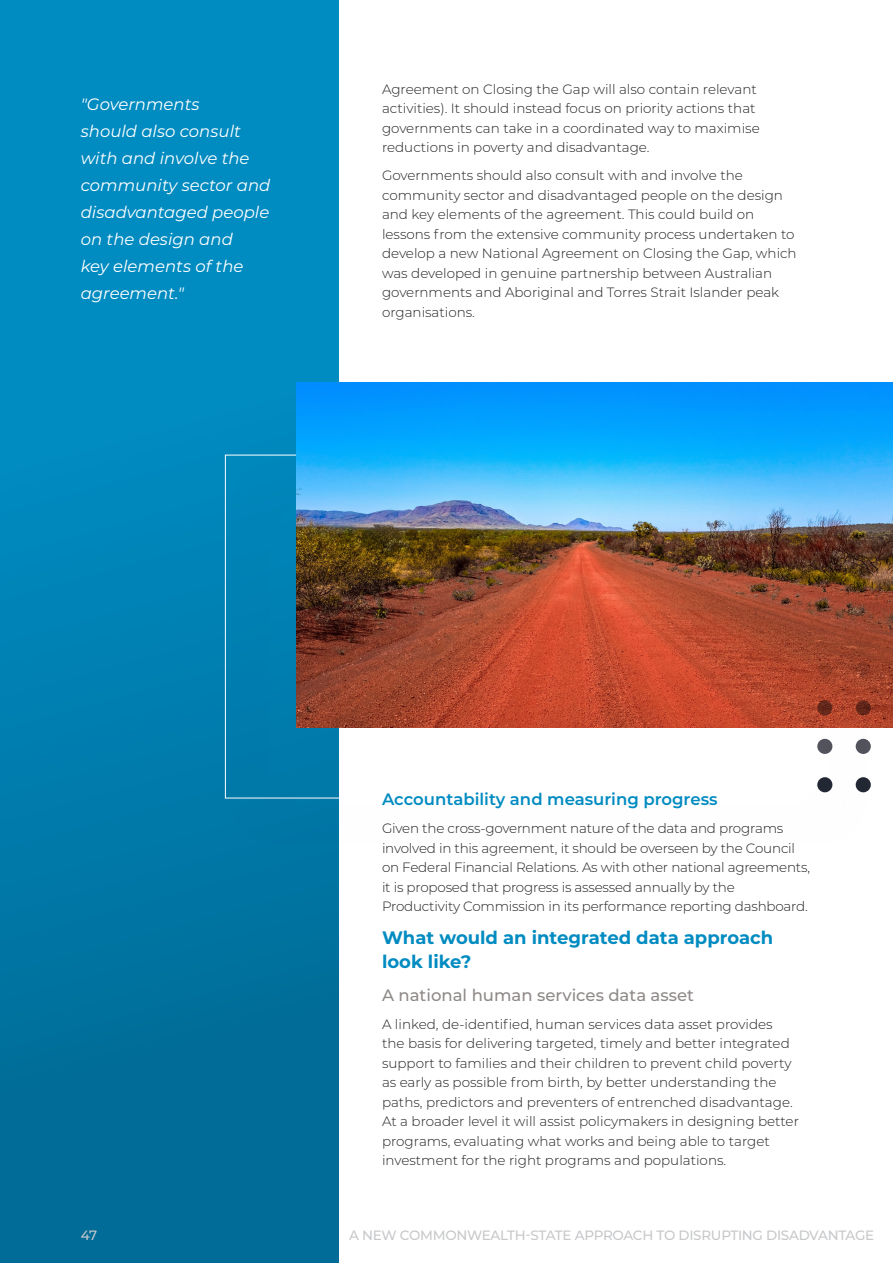
<style>
.page{position:relative;width:893px;height:1263px;background:#fff}
.page>*{position:absolute;margin:0;border:0;box-sizing:border-box;transform-origin:0 0}
.Body_Copy{font:700 18px/24px "Montserrat";color:#008bc1}
.t1{font:italic 16.5px/27px "Montserrat";color:#fff}
.Body_Copy-2{font:600 16.5px "Montserrat";color:#008bc1}
.Body_Copy-3{font:500 16.5px "Montserrat";color:#8f8988}
.Body_Copy-4{font:300 13.5px/19.5px "Montserrat";color:#231f20}
.t2{font:500 13.5px "Montserrat";letter-spacing:-.02em;color:#c7c8ca}
</style>
<div class="page">
<div style="left:0;top:0;width:339px;height:1263px;background:linear-gradient(to bottom,#0093cc,#006b95)"></div>
<div style="left:206px;top:436px;width:685px;height:432px;background:#231f20;opacity:.5"></div>
<img style="left:296px;top:383px;width:597px;height:344px">
<svg style="left:856px;top:662px;width:15px;height:15px"></svg>
<svg style="left:817px;top:662px;width:15px;height:15px"></svg>
<svg style="left:856px;top:700px;width:15px;height:15px"></svg>
<svg style="left:817px;top:700px;width:15px;height:15px"></svg>
<div style="left:856px;top:739px;width:15px;height:15px;background:#52535c;border-radius:50%"></div>
<div style="left:817px;top:739px;width:15px;height:15px;background:#52535c;border-radius:50%"></div>
<div style="left:856px;top:777px;width:15px;height:15px;background:#222834;border-radius:50%"></div>
<div style="left:817px;top:777px;width:15px;height:15px;background:#222834;border-radius:50%"></div>
<p class="t1" style="left:81px;top:90px;width:191px">"Governments<br>should also consult with and involve the community sector and disadvantaged people on the design and<br>key elements of the agreement."</p>
<p class="Body_Copy-4" style="left:382px;top:79px;width:379px">Agreement on Closing the Gap will also contain relevant activities). It should instead focus on priority actions that governments can take in a coordinated way to maximise reductions in poverty and disadvantage.</p>
<p class="Body_Copy-4" style="left:382px;top:165px;width:416px">Governments should also consult with and involve the community sector and disadvantaged people on the design and key elements of the agreement. This could build on lessons from the extensive community process undertaken to develop a new National Agreement on Closing the Gap, which was developed in genuine partnership between Australian governments and Aboriginal and Torres Strait Islander peak organisations.</p>
<p class="Body_Copy-2" style="left:382px;top:788px;width:337px">Accountability and measuring progress</p>
<p class="Body_Copy-4" style="left:382px;top:818px;width:430px">Given the cross-government nature of the data and programs involved in this agreement, it should be overseen by the Council on Federal Financial Relations. As with other national agreements, it is proposed that progress is assessed annually by the Productivity Commission in its performance reporting dashboard.</p>
<p class="Body_Copy" style="left:382px;top:925px;width:393px">What would an integrated data approach look like?</p>
<p class="Body_Copy-3" style="left:382px;top:983px;width:313px">A national human services data asset</p>
<p class="Body_Copy-4" style="left:382px;top:1013px;width:418px">A linked, de-identified, human services data asset provides<br>the basis for delivering targeted, timely and better integrated support to families and their children to prevent child poverty as early as possible from birth, by better understanding the paths, predictors and preventers of entrenched disadvantage.<br>At a broader level it will assist policymakers in designing better programs, evaluating what works and being able to target investment for the right programs and populations.</p>
<p class="t2" style="left:81px;top:1225px;width:18px">47</p>
<p class="t2" style="left:349px;top:1225px;width:527px">A NEW COMMONWEALTH-STATE APPROACH TO DISRUPTING DISADVANTAGE</p>
</div>
